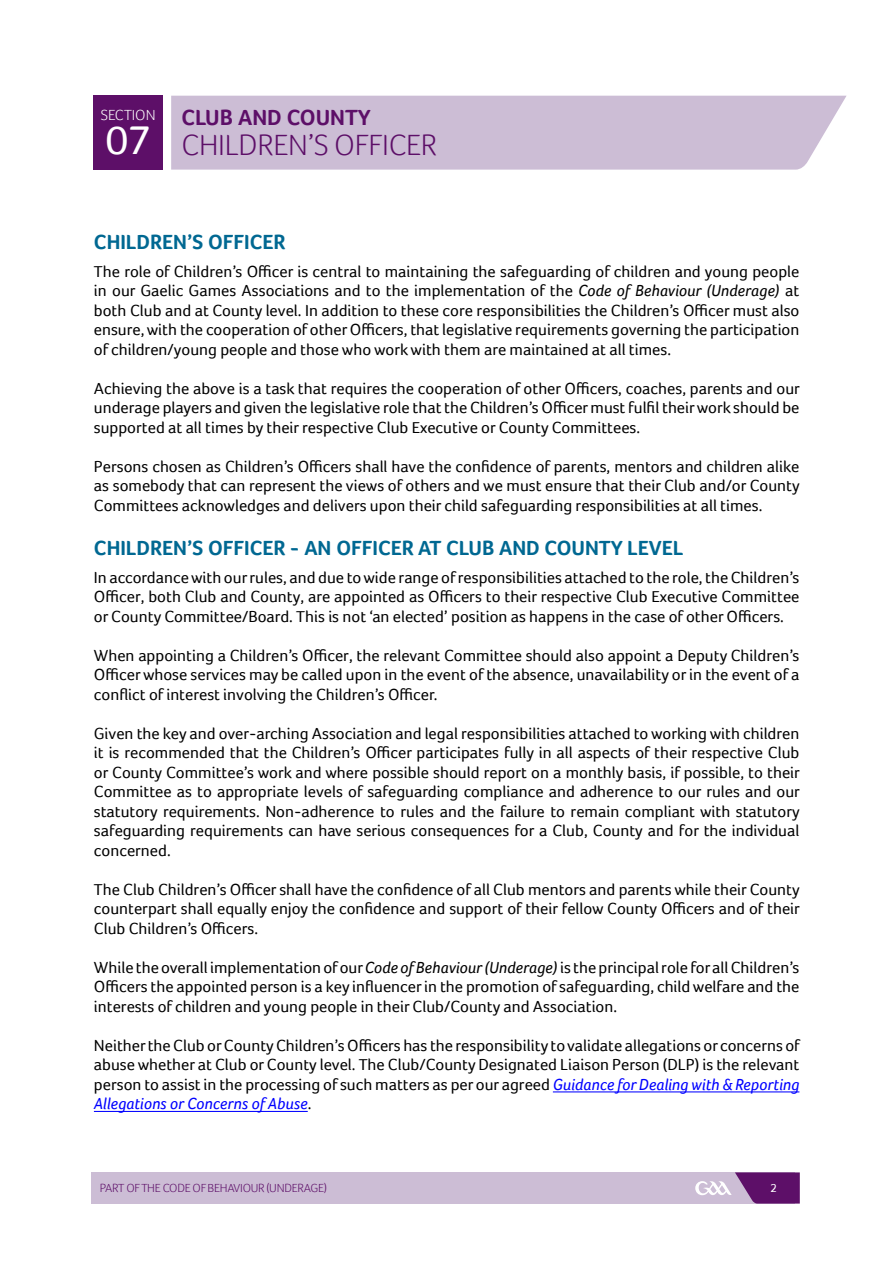
<style>
.page{position:relative;width:893px;height:1263px;background:#fff}
.page>*{position:absolute;margin:0;border:0;box-sizing:border-box;transform-origin:0 0}
.t1{font:42px "Foco";color:#fff}
.t2{font:300 30px "Foco";letter-spacing:-.01em;color:#5d0f68}
.t3{font:700 22.5px "Foco";color:#5d0f68}
.t4{font:700 21px "Foco";color:#006892}
.t5{font:16.5px/19.5px "Foco";color:#000;text-align:justify}
.t6{font:300 15px "Foco";color:#fff}
.t7{font:300 12px "Foco";letter-spacing:-.02em;color:#5d0f68}
.t8{font:12px "Foco";color:#fff}
.s1{font-style:italic}
.s2{font-style:italic;color:#00f}
</style>
<div class="page">
<div style="left:91px;top:1172px;width:704px;height:31px;background:#ccbdd5"></div>
<div style="left:171px;top:96px;width:675px;height:74px;background:#ccbdd5"></div>
<div style="left:94px;top:96px;width:69px;height:74px;background:#5d0f68"></div>
<svg style="left:695px;top:1172px;width:105px;height:31px"></svg>
<hr style="left:553px;top:1091px;width:246px;height:1px;background:#00f">
<hr style="left:94px;top:1111px;width:214px;height:1px;background:#00f">
<p class="t6" style="left:101px;top:105px;width:56px">SECTION</p>
<h1 class="t1" style="left:105px;top:115px;width:47px">07</h1>
<h3 class="t3" style="left:181px;top:104px;width:191px">CLUB AND COUNTY</h3>
<h2 class="t2" style="left:181px;top:125px;width:257px">CHILDREN’S OFFICER</h2>
<p class="t4" style="left:94px;top:229px;width:193px">CHILDREN’S OFFICER</p>
<p class="t5" style="left:94px;top:261px;width:707px">The role of Children’s Officer is central to maintaining the safeguarding of children and young people in our Gaelic Games Associations and to the implementation of the <span class="s1">Code of Behaviour (Underage)</span> at both Club and at County level. In addition to these core responsibilities the Children’s Officer must also ensure, with the cooperation of other Officers, that legislative requirements governing the participation of children/young people and those who work with them are maintained at all times.</p>
<p class="t5" style="left:94px;top:378px;width:707px">Achieving the above is a task that requires the cooperation of other Officers, coaches, parents and our underage players and given the legislative role that the Children’s Officer must fulfil their work should be supported at all times by their respective Club Executive or County Committees.</p>
<p class="t5" style="left:94px;top:456px;width:707px">Persons chosen as Children’s Officers shall have the confidence of parents, mentors and children alike as somebody that can represent the views of others and we must ensure that their Club and/or County Committees acknowledges and delivers upon their child safeguarding responsibilities at all times.</p>
<p class="t4" style="left:94px;top:535px;width:591px">CHILDREN’S OFFICER - AN OFFICER AT CLUB AND COUNTY LEVEL</p>
<p class="t5" style="left:94px;top:567px;width:707px">In accordance with our rules, and due to wide range of responsibilities attached to the role, the Children’s Officer, both Club and County, are appointed as Officers to their respective Club Executive Committee or County Committee/Board. This is not ‘an elected’ position as happens in the case of other Officers.</p>
<p class="t5" style="left:94px;top:645px;width:707px">When appointing a Children’s Officer, the relevant Committee should also appoint a Deputy Children’s Officer whose services may be called upon in the event of the absence, unavailability or in the event of a conflict of interest involving the Children’s Officer.</p>
<p class="t5" style="left:94px;top:723px;width:707px">Given the key and over-arching Association and legal responsibilities attached to working with children it is recommended that the Children’s Officer participates fully in all aspects of their respective Club or County Committee’s work and where possible should report on a monthly basis, if possible, to their Committee as to appropriate levels of safeguarding compliance and adherence to our rules and our statutory requirements. Non-adherence to rules and the failure to remain compliant with statutory safeguarding requirements can have serious consequences for a Club, County and for the individual concerned.</p>
<p class="t5" style="left:94px;top:879px;width:707px">The Club Children’s Officer shall have the confidence of all Club mentors and parents while their County counterpart shall equally enjoy the confidence and support of their fellow County Officers and of their Club Children’s Officers.</p>
<p class="t5" style="left:94px;top:957px;width:707px">While the overall implementation of our <span class="s1">Code of Behaviour (Underage)</span> is the principal role for all Children’s Officers the appointed person is a key influencer in the promotion of safeguarding, child welfare and the interests of children and young people in their Club/County and Association.</p>
<p class="t5" style="left:94px;top:1035px;width:707px">Neither the Club or County Children’s Officers has the responsibility to validate allegations or concerns of abuse whether at Club or County level. The Club/County Designated Liaison Person (DLP) is the relevant person to assist in the processing of such matters as per our agreed <span class="s2">Guidance for Dealing with &amp; Reporting Allegations or Concerns of Abuse</span>.</p>
<p class="t7" style="left:100px;top:1180px;width:228px">PART OF THE CODE OF BEHAVIOUR (UNDERAGE)</p>
<p class="t8" style="left:770px;top:1181px;width:8px">2</p>
</div>
